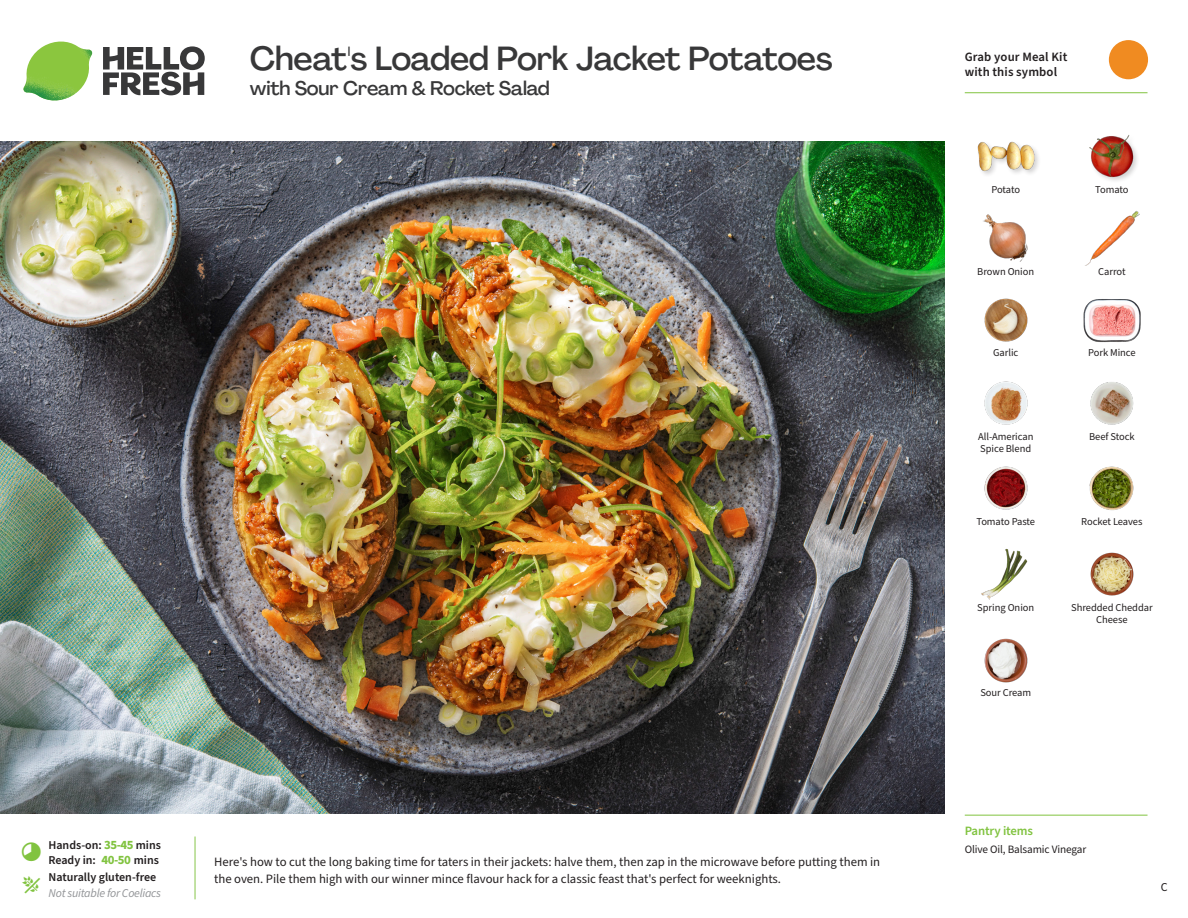
<style>
.page{position:relative;width:1188px;height:918px;background:#fff}
.page>*{position:absolute;margin:0;border:0;box-sizing:border-box;transform-origin:0 0}
._15_Titel_UK{font:500 33px "Agrandir";letter-spacing:-.02em;color:#383839}
._15_Titel_UK-2{font:500 19.5px "Agrandir";letter-spacing:-.01em;color:#383839}
.Step_6_Text_AU{font:12.75px "Source Sans Pro";color:#231f20}
.t1{font:600 12.75px/15px "Source Sans Pro";letter-spacing:.01em;color:#231f20}
._04_Headers_Front{font:600 12.75px "Source Sans Pro";letter-spacing:-.01em;color:#81c340}
._04_Intro{font:600 12px "Source Sans Pro";color:#231f20}
._04_Intro-2{font:italic 12px "Source Sans Pro";letter-spacing:-.02em;color:#939598}
.t2{font:12px "Source Sans Pro";color:#231f20}
._05_Pantry{font:11.25px "Source Sans Pro";letter-spacing:-.01em;color:#231f20}
._18_FRONT_ingredient{font:10.5px/12px "Source Sans Pro";letter-spacing:-.005em;color:#231f20}
.s1{font-weight:700;font-size:12.75px;color:#81c340}
</style>
<div class="page">
<svg style="left:103px;top:46px;width:102px;height:49px"></svg>
<img style="left:23px;top:42px;width:69px;height:59px">
<img style="left:0;top:142px;width:945px;height:672px">
<img style="left:984px;top:298px;width:44px;height:44px">
<img style="left:984px;top:381px;width:44px;height:44px">
<img style="left:1083px;top:299px;width:58px;height:44px">
<img style="left:1090px;top:382px;width:44px;height:43px">
<img style="left:1090px;top:552px;width:44px;height:44px">
<img style="left:1089px;top:466px;width:45px;height:45px">
<img style="left:984px;top:638px;width:44px;height:45px">
<img style="left:981px;top:548px;width:47px;height:52px">
<img style="left:983px;top:214px;width:45px;height:48px">
<img style="left:1085px;top:210px;width:55px;height:56px">
<div style="left:977px;top:141px;width:65px;height:37px;background:#231f20;opacity:.2"></div>
<img style="left:977px;top:141px;width:58px;height:37px">
<img style="left:1089px;top:135px;width:48px;height:46px">
<img style="left:984px;top:466px;width:44px;height:44px">
<hr style="left:965px;top:815px;width:183px;height:1px;background:#81c340">
<svg style="left:1091px;top:40px;width:58px;height:54px"></svg>
<hr style="left:965px;top:92px;width:183px;height:1px;background:#81c340">
<p class="_15_Titel_UK" style="left:250px;top:38px;width:584px">Cheat's Loaded Pork Jacket Potatoes</p>
<p class="_15_Titel_UK-2" style="left:250px;top:76px;width:301px">with Sour Cream &amp; Rocket Salad</p>
<p class="_04_Intro" style="left:48px;top:837px;width:114px">Hands-on: <span class="s1">35-45</span> mins</p>
<p class="_04_Intro" style="left:48px;top:852px;width:112px">Ready in: <span class="s1">40-50</span> mins</p>
<p class="Step_6_Text_AU" style="left:214px;top:854px;width:668px">Here's how to cut the long baking time for taters in their jackets: halve them, then zap in the microwave before putting them in</p>
<p class="_04_Intro" style="left:49px;top:869px;width:109px">Naturally gluten-free</p>
<p class="Step_6_Text_AU" style="left:214px;top:870px;width:569px">the oven. Pile them high with our winner mince flavour hack for a classic feast that's perfect for weeknights.</p>
<p class="_04_Intro-2" style="left:49px;top:885px;width:114px">Not suitable for Coeliacs</p>
<p class="t1" style="left:965px;top:50px;width:104px">Grab your Meal Kit with this symbol</p>
<p class="_18_FRONT_ingredient" style="left:992px;top:183px;width:30px">Potato</p>
<p class="_18_FRONT_ingredient" style="left:1095px;top:183px;width:35px">Tomato</p>
<p class="_18_FRONT_ingredient" style="left:977px;top:266px;width:58px">Brown Onion</p>
<p class="_18_FRONT_ingredient" style="left:1098px;top:266px;width:29px">Carrot</p>
<p class="_18_FRONT_ingredient" style="left:993px;top:347px;width:27px">Garlic</p>
<p class="_18_FRONT_ingredient" style="left:1088px;top:347px;width:49px">Pork Mince</p>
<p class="_18_FRONT_ingredient" style="left:978px;top:431px;width:57px">All-American<br>Spice Blend</p>
<p class="_18_FRONT_ingredient" style="left:1089px;top:431px;width:47px">Beef Stock</p>
<p class="_18_FRONT_ingredient" style="left:976px;top:516px;width:60px">Tomato Paste</p>
<p class="_18_FRONT_ingredient" style="left:1081px;top:516px;width:63px">Rocket Leaves</p>
<p class="_18_FRONT_ingredient" style="left:977px;top:601px;width:58px">Spring Onion</p>
<p class="_18_FRONT_ingredient" style="left:980px;top:687px;width:52px">Sour Cream</p>
<p class="_18_FRONT_ingredient" style="left:1071px;top:601px;width:83px;text-align:center">Shredded Cheddar<br>Cheese</p>
<p class="_04_Headers_Front" style="left:965px;top:822px;width:70px">Pantry items</p>
<p class="_05_Pantry" style="left:965px;top:842px;width:123px">Olive Oil, Balsamic Vinegar</p>
<p class="t2" style="left:1161px;top:879px;width:8px">C</p>
</div>
